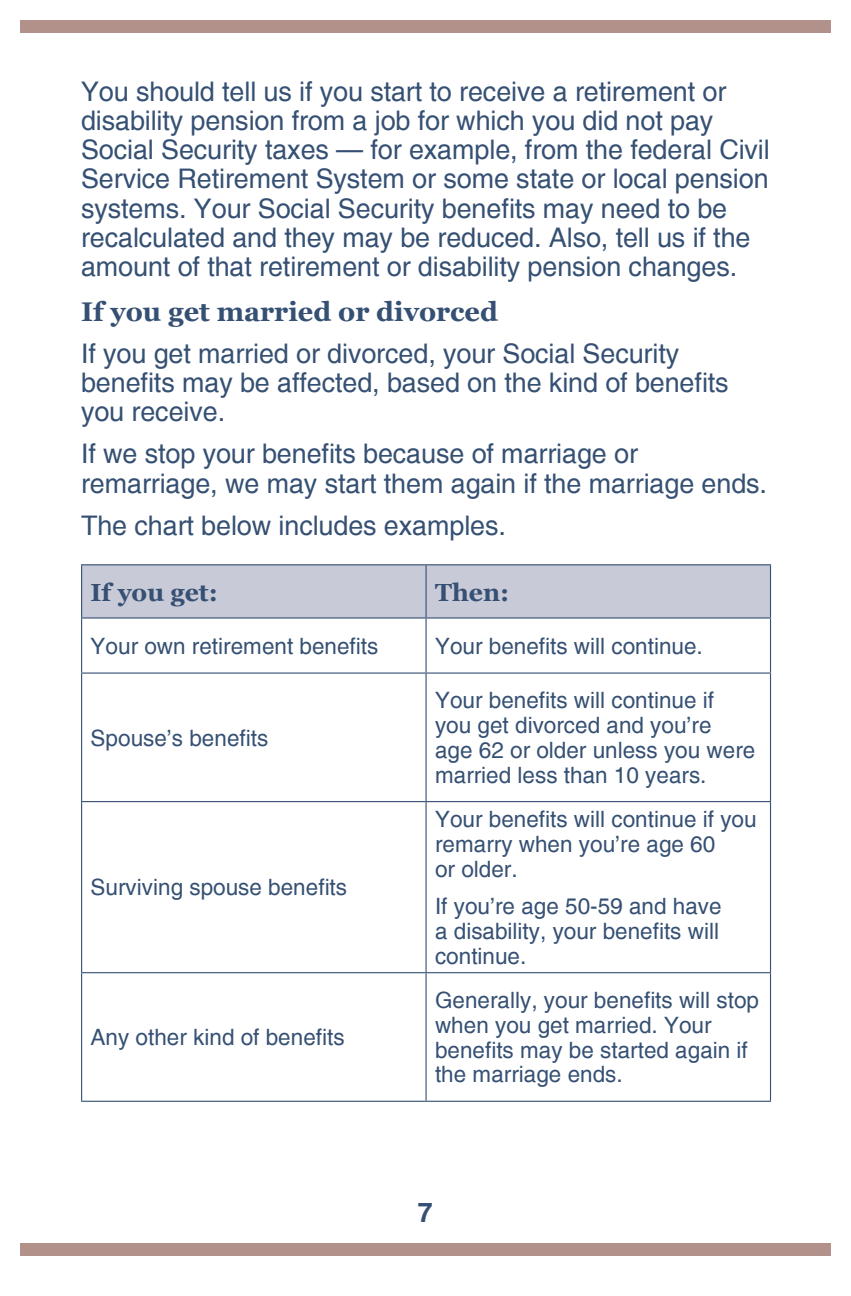
<style>
.page{position:relative;width:851px;height:1296px;background:#fff}
.page>*{position:absolute;margin:0;border:0;box-sizing:border-box;transform-origin:0 0}
.t1{font:27px/29.2px "Helvetica";letter-spacing:-.005em;color:#355073}
.t2{font:700 27px "Georgia";color:#355073}
.t3{font:700 27px "Helvetica";color:#355073}
.t4{font:700 24.75px "Georgia";color:#355073}
.t5{font:22.5px/24.8px "Helvetica";color:#355073}
</style>
<div class="page">
<div style="left:20px;top:1243px;width:810px;height:13px;background:#b19189"></div>
<div style="left:20px;top:20px;width:810px;height:13px;background:#b19189"></div>
<div style="left:82px;top:565px;width:688px;height:52px;background:#c8cad7"></div>
<hr style="left:81px;top:564px;width:345px;height:1px;background:#355073">
<hr style="left:81px;top:565px;width:1px;height:52px;background:#355073">
<hr style="left:426px;top:564px;width:345px;height:1px;background:#355073">
<hr style="left:425px;top:565px;width:1px;height:52px;background:#355073">
<hr style="left:770px;top:565px;width:1px;height:52px;background:#355073">
<hr style="left:81px;top:617px;width:345px;height:2px;background:#355073">
<hr style="left:81px;top:619px;width:1px;height:54px;background:#355073">
<hr style="left:426px;top:617px;width:345px;height:2px;background:#355073">
<hr style="left:425px;top:619px;width:1px;height:54px;background:#355073">
<hr style="left:770px;top:619px;width:1px;height:54px;background:#355073">
<hr style="left:81px;top:673px;width:345px;height:1px;background:#355073">
<hr style="left:81px;top:674px;width:1px;height:127px;background:#355073">
<hr style="left:426px;top:673px;width:345px;height:1px;background:#355073">
<hr style="left:425px;top:674px;width:1px;height:127px;background:#355073">
<hr style="left:770px;top:674px;width:1px;height:127px;background:#355073">
<hr style="left:81px;top:801px;width:345px;height:1px;background:#355073">
<hr style="left:81px;top:802px;width:1px;height:170px;background:#355073">
<hr style="left:426px;top:801px;width:345px;height:1px;background:#355073">
<hr style="left:425px;top:802px;width:1px;height:170px;background:#355073">
<hr style="left:770px;top:802px;width:1px;height:170px;background:#355073">
<hr style="left:81px;top:972px;width:345px;height:1px;background:#355073">
<hr style="left:81px;top:973px;width:1px;height:128px;background:#355073">
<hr style="left:426px;top:972px;width:345px;height:1px;background:#355073">
<hr style="left:425px;top:973px;width:1px;height:128px;background:#355073">
<hr style="left:770px;top:973px;width:1px;height:128px;background:#355073">
<hr style="left:81px;top:1101px;width:345px;height:1px;background:#355073">
<hr style="left:426px;top:1101px;width:345px;height:1px;background:#355073">
<p class="t1" style="left:81px;top:78px;width:690px">You should tell us if you start to receive a retirement or disability pension from a job for which you did not pay Social Security taxes — for example, from the federal Civil Service Retirement System or some state or local pension systems. Your Social Security benefits may need to be recalculated and they may be reduced. Also, tell us if the amount of that retirement or disability pension changes.</p>
<h2 class="t2" style="left:81px;top:294px;width:418px">If you get married or divorced</h2>
<p class="t1" style="left:81px;top:340px;width:649px">If you get married or divorced, your Social Security benefits may be affected, based on the kind of benefits you receive.</p>
<p class="t1" style="left:81px;top:440px;width:687px">If we stop your benefits because of marriage or remarriage, we may start them again if the marriage ends.</p>
<p class="t1" style="left:81px;top:512px;width:426px">The chart below includes examples.</p>
<p class="t4" style="left:91px;top:576px;width:129px">If you get:</p>
<p class="t4" style="left:435px;top:576px;width:76px">Then:</p>
<p class="t5" style="left:91px;top:634px;width:289px">Your own retirement benefits</p>
<p class="t5" style="left:435px;top:634px;width:269px">Your benefits will continue.</p>
<p class="t5" style="left:91px;top:726px;width:179px">Spouse’s benefits</p>
<p class="t5" style="left:91px;top:876px;width:258px">Surviving spouse benefits</p>
<p class="t5" style="left:91px;top:1026px;width:255px">Any other kind of benefits</p>
<p class="t5" style="left:435px;top:689px;width:322px">Your benefits will continue if you get divorced and you’re<br>age 62 or older unless you were married less than 10 years.</p>
<p class="t5" style="left:435px;top:808px;width:323px">Your benefits will continue if you remarry when you’re age 60<br>or older.</p>
<p class="t5" style="left:435px;top:895px;width:288px;text-align:justify">If you’re age 50-59 and have a disability, your benefits will continue.</p>
<p class="t5" style="left:435px;top:989px;width:325px">Generally, your benefits will stop when you get married. Your benefits may be started again if the marriage ends.</p>
<p class="t3" style="left:418px;top:1196px;width:17px">7</p>
</div>
